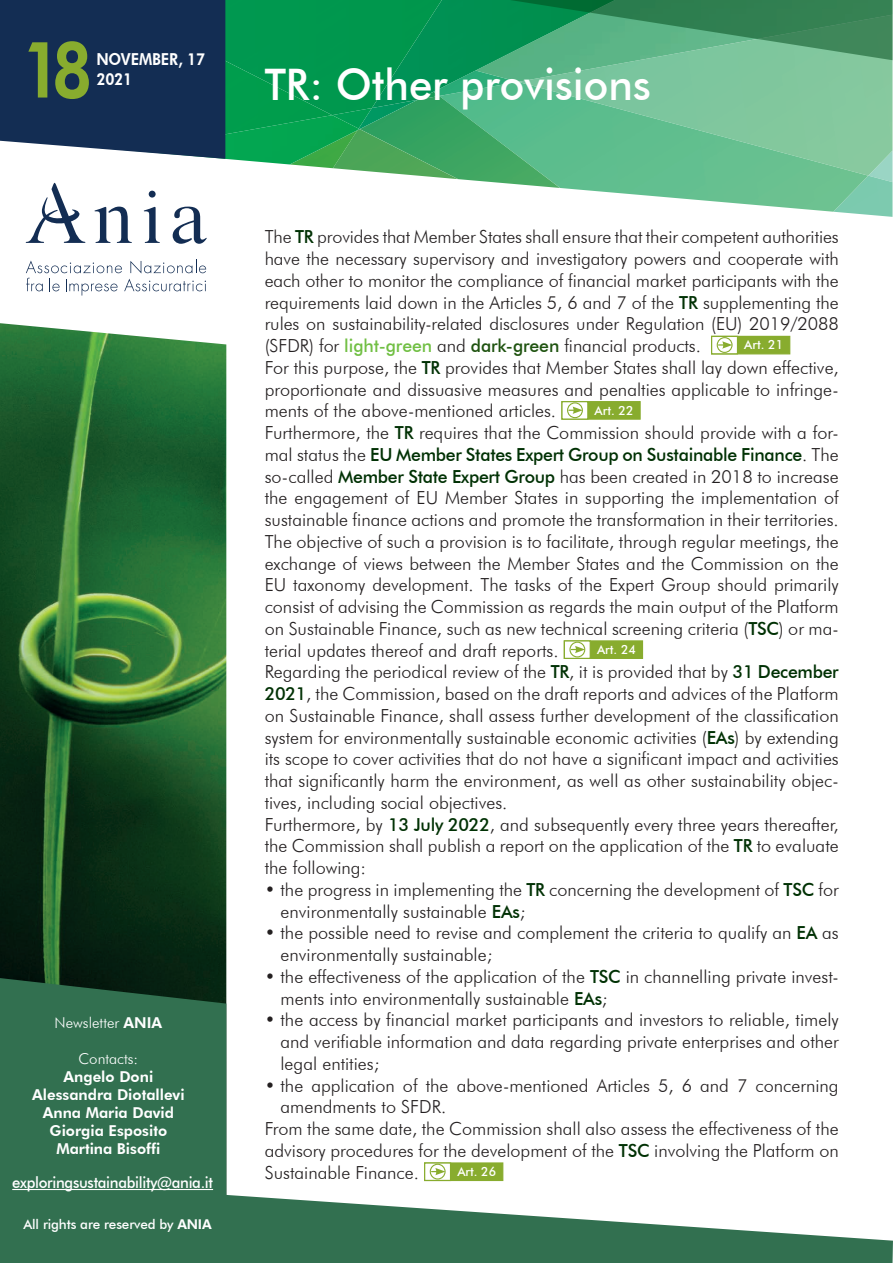
<style>
.page{position:relative;width:893px;height:1263px;background:#fff}
.page>*{position:absolute;margin:0;border:0;box-sizing:border-box;transform-origin:0 0}
.t1{font:800 78px "Futura BT";color:#88ac2e;scale:.85 1}
.t2{font:500 43.5px "Futura BT";color:#fff;scale:.96 1}
.t3{font:300 18px/21.8px "Futura BT";color:#231f20;text-align:justify}
.t4{font:800 16.5px "Futura BT";letter-spacing:-.01em;color:#fff;scale:.9 1}
.t5{font:500 15.75px "Futura BT";letter-spacing:-.02em;color:#fff;scale:.95 1}
.t6{font:800 15px/18px "Futura BT";color:#fff;text-align:center}
.t7{font:300 15px "Futura BT";color:#fff}
.t8{font:500 13.5px "Futura BT";letter-spacing:-.01em;color:#fff}
.t9{font:500 12.6px "Futura BT";color:#fff}
.s1{font-weight:800}
.s2{font-weight:500;color:#003104}
.s3{font-weight:500;color:#71bf44}
.s4{font-weight:500;color:#1f5310}
</style>
<div class="page">
<img style="left:0;top:323px;width:226px;height:655px">
<img style="left:868px;top:82px;width:24px;height:94px">
<img style="left:837px;top:176px;width:55px;height:41px">
<img style="left:560px;top:82px;width:308px;height:130px">
<img style="left:417px;top:108px;width:143px;height:66px">
<img style="left:457px;top:174px;width:274px;height:38px">
<img style="left:333px;top:129px;width:125px;height:50px">
<svg style="left:359px;top:115px;width:58px;height:15px"></svg>
<img style="left:290px;top:164px;width:68px;height:4px">
<img style="left:225px;top:115px;width:134px;height:49px">
<div style="left:615px;top:60px;width:277px;height:22px;background:#7ec69e"></div>
<img style="left:442px;top:0;width:173px;height:108px">
<img style="left:332px;top:0;width:110px;height:115px">
<img style="left:225px;top:0;width:107px;height:151px">
<svg style="left:510px;top:0;width:382px;height:60px;background:#429869"></svg>
<div style="left:0;top:0;width:225px;height:159px;background:#132d53"></div>
<svg style="left:26px;top:183px;width:59px;height:60px"></svg>
<svg style="left:94px;top:207px;width:38px;height:36px"></svg>
<svg style="left:144px;top:191px;width:16px;height:52px"></svg>
<svg style="left:173px;top:207px;width:34px;height:37px"></svg>
<svg style="left:26px;top:260px;width:180px;height:36px"></svg>
<svg style="left:0;top:1179px;width:893px;height:84px;fill:#327050"></svg>
<div style="left:0;top:978px;width:226px;height:226px;background:#327050"></div>
<hr style="left:12px;top:1189px;width:201px;height:1px;background:#fff">
<div style="left:711px;top:336px;width:79px;height:18px;background:#88ac2e"></div>
<svg style="left:711px;top:336px;width:27px;height:18px"></svg>
<div style="left:717px;top:337px;width:15px;height:16px;border:1px solid #88ac2e;border-radius:50%"></div>
<svg style="left:719px;top:341px;width:13px;height:8px"></svg>
<div style="left:561px;top:401px;width:80px;height:19px;background:#88ac2e;border:1px solid #88ac2e"></div>
<div style="left:561px;top:401px;width:27px;height:19px;background:#fff;border:1px solid #88ac2e"></div>
<div style="left:567px;top:402px;width:16px;height:16px;border:1px solid #88ac2e;border-radius:50%"></div>
<svg style="left:569px;top:406px;width:14px;height:8px"></svg>
<div style="left:564px;top:640px;width:79px;height:19px;background:#88ac2e;border:1px solid #88ac2e"></div>
<svg style="left:564px;top:640px;width:27px;height:19px"></svg>
<div style="left:569px;top:642px;width:16px;height:15px;border:1px solid #88ac2e;border-radius:50%"></div>
<svg style="left:571px;top:646px;width:14px;height:7px"></svg>
<div style="left:424px;top:1162px;width:79px;height:19px;background:#88ac2e;border:1px solid #88ac2e"></div>
<svg style="left:424px;top:1162px;width:27px;height:19px"></svg>
<div style="left:430px;top:1164px;width:16px;height:15px;border:1px solid #88ac2e;border-radius:50%"></div>
<svg style="left:432px;top:1168px;width:13px;height:7px"></svg>
<h1 class="t1" style="left:21px;top:22px;width:85px">18</h1>
<p class="t4" style="left:96px;top:50px;width:122px">NOVEMBER, 17</p>
<p class="t4" style="left:96px;top:69px;width:41px">2021</p>
<p class="t7" style="left:55px;top:1013px;width:109px">Newsletter <span class="s1">ANIA</span></p>
<p class="t7" style="left:79px;top:1049px;width:61px">Contacts:</p>
<p class="t6" style="left:32px;top:1067px;width:154px">Angelo Doni<br>Alessandra Diotallevi<br>Anna Maria David<br>Giorgia Esposito<br>Martina Bisoffi</p>
<p class="t5" style="left:12px;top:1172px;width:213px">exploringsustainability@ania.it</p>
<p class="t8" style="left:23px;top:1215px;width:190px">All rights are reserved by <span class="s1">ANIA</span></p>
<h2 class="t2" style="left:265px;top:58px;width:404px">TR: Other provisions</h2>
<p class="t3" style="left:265px;top:226px;width:576px">The <span class="s2">TR</span> provides that Member States shall ensure that their competent authorities have the necessary supervisory and investigatory powers and cooperate with each other to monitor the compliance of financial market participants with the requirements laid down in the Articles 5, 6 and 7 of the <span class="s2">TR</span> supplementing the rules on sustainability-related disclosures under Regulation (EU) 2019/2088 (SFDR) for <span class="s3">light-green</span> and <span class="s4">dark-green</span> financial products.</p>
<p class="t9" style="left:744px;top:337px;width:40px">Art. 21</p>
<p class="t3" style="left:265px;top:356px;width:576px">For this purpose, the <span class="s2">TR</span> provides that Member States shall lay down effective, proportionate and dissuasive measures and penalties applicable to infringe&shy;ments of the above-mentioned articles.</p>
<p class="t9" style="left:595px;top:403px;width:40px">Art. 22</p>
<p class="t3" style="left:265px;top:422px;width:576px">Furthermore, the <span class="s2">TR</span> requires that the Commission should provide with a for&shy;mal status the <span class="s2">EU Member States Expert Group on Sustainable Finance</span>. The so-called <span class="s2">Member State Expert Group</span> has been created in 2018 to increase the engagement of EU Member States in supporting the implementation of sustainable finance actions and promote the transformation in their territories.<br>The objective of such a provision is to facilitate, through regular meetings, the exchange of views between the Member States and the Commission on the EU taxonomy development. The tasks of the Expert Group should primarily consist of advising the Commission as regards the main output of the Platform on Sustainable Finance, such as new technical screening criteria (<span class="s2">TSC</span>) or ma&shy;terial updates thereof and draft reports.</p>
<p class="t9" style="left:597px;top:642px;width:40px">Art. 24</p>
<p class="t3" style="left:265px;top:661px;width:576px;text-align:left">Regarding the periodical review of the <span class="s2">TR</span>, it is provided that by <span class="s2">31 December 2021</span>, the Commission, based on the draft reports and advices of the Platform on Sustainable Finance, shall assess further development of the classification system for environmentally sustainable economic activities (<span class="s2">EAs</span>) by extending its scope to cover activities that do not have a significant impact and activities that significantly harm the environment, as well as other sustainability objec&shy;tives, including social objectives.<br>Furthermore, by <span class="s2">13 July 2022</span>, and subsequently every three years thereafter, the Commission shall publish a report on the application of the <span class="s2">TR</span> to evaluate the following:</p>
<p class="t3" style="left:280px;top:878px;width:560px;text-indent:-16px">• the progress in implementing the <span class="s2">TR</span> concerning the development of <span class="s2">TSC</span> for environmentally sustainable <span class="s2">EAs</span>;</p>
<p class="t3" style="left:280px;top:922px;width:560px;text-indent:-16px">• the possible need to revise and complement the criteria to qualify an <span class="s2">EA</span> as environmentally sustainable;</p>
<p class="t3" style="left:280px;top:965px;width:560px;text-indent:-16px">• the effectiveness of the application of the <span class="s2">TSC</span> in channelling private invest&shy;ments into environmentally sustainable <span class="s2">EAs</span>;</p>
<p class="t3" style="left:280px;top:1009px;width:560px;text-indent:-16px">• the access by financial market participants and investors to reliable, timely and verifiable information and data regarding private enterprises and other legal entities;</p>
<p class="t3" style="left:265px;top:1074px;width:575px">• the application of the above-mentioned Articles 5, 6 and 7 concerning</p>
<p class="t3" style="left:280px;top:1096px;width:167px">amendments to SFDR.</p>
<p class="t3" style="left:265px;top:1118px;width:575px">From the same date, the Commission shall also assess the effectiveness of the</p>
<p class="t3" style="left:265px;top:1139px;width:576px">advisory procedures for the development of the <span class="s2">TSC</span> involving the Platform on</p>
<p class="t3" style="left:265px;top:1161px;width:156px">Sustainable Finance.</p>
<p class="t9" style="left:457px;top:1164px;width:40px">Art. 26</p>
</div>
